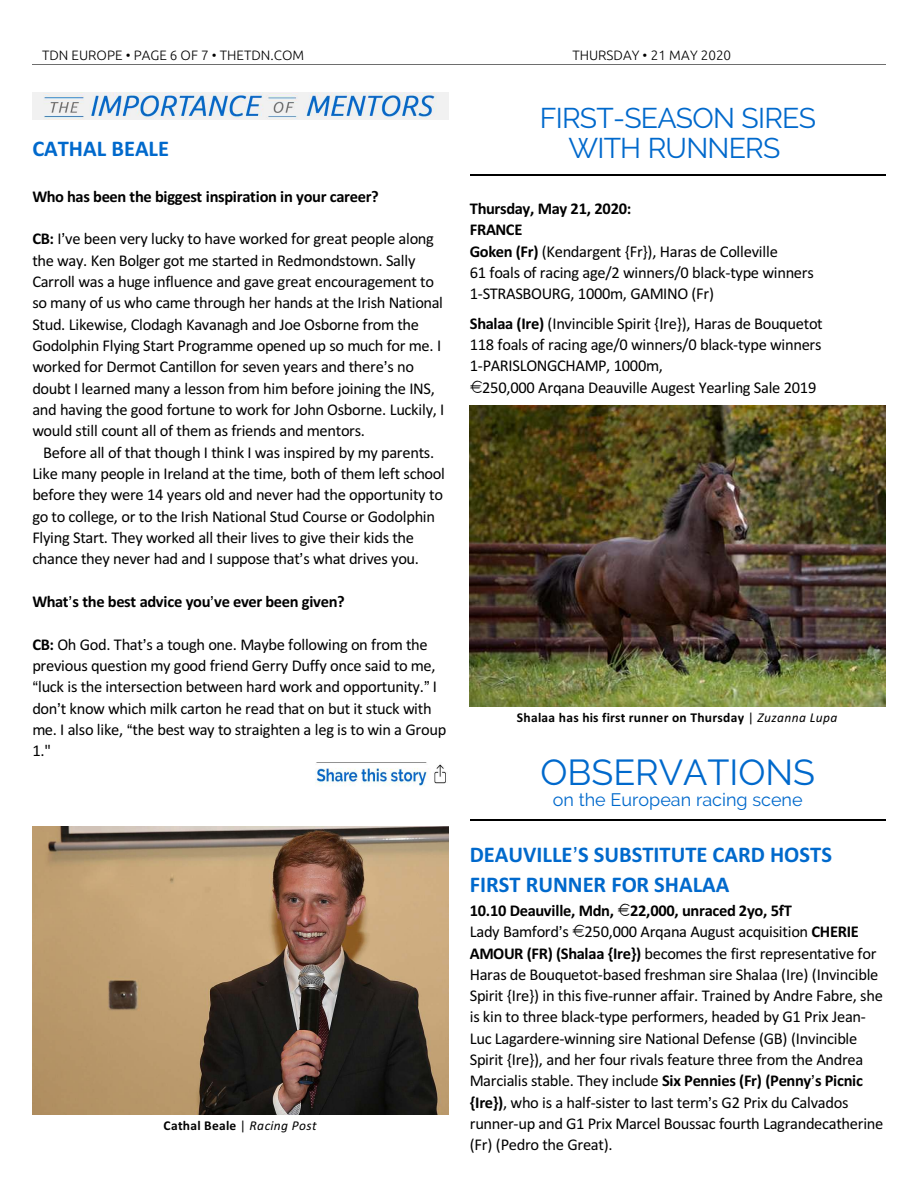
<style>
.page{position:relative;width:918px;height:1188px;background:#fff}
.page>*{position:absolute;margin:0;border:0;box-sizing:border-box;transform-origin:0 0}
.t1{font:36px "Raleway";color:#0069cc}
.t2{font:28.5px/30px "Raleway";letter-spacing:-.025em;color:#0069cc;text-align:center}
.t3{font:700 22.5px/30.3px "Calibri";color:#0069cc}
.t4{font:18px "Raleway";color:#0069cc}
.t5{font:16.5px/21.3px "Calibri";letter-spacing:-.02em;color:#000}
.t6{font:700 16.5px "Calibri";letter-spacing:-.025em;color:#000}
.t7{font:700 13.5px "Calibri";letter-spacing:.025em;color:#000}
.t8{font:300 13.5px "Ubuntu";color:#000}
.s1{font-weight:700}
.s2{font-weight:400}
.s3{font-weight:400;font-style:italic}
</style>
<div class="page">
<hr style="left:32px;top:64px;width:853px;height:1px;background:#6e6e6e">
<img style="left:32px;top:92px;width:416px;height:27px">
<img style="left:32px;top:826px;width:416px;height:288px">
<hr style="left:470px;top:174px;width:415px;height:1px;background:#000">
<img style="left:470px;top:405px;width:416px;height:301px">
<hr style="left:470px;top:819px;width:415px;height:1px;background:#000">
<img style="left:315px;top:762px;width:131px;height:24px">
<p class="t8" style="left:42px;top:49px;width:264px">TDN EUROPE • PAGE 6 OF 7 • THETDN.COM</p>
<p class="t8" style="left:572px;top:49px;width:160px">THURSDAY • 21 MAY 2020</p>
<h3 class="t3" style="left:32px;top:136px;width:138px">CATHAL BEALE</h3>
<p class="t6" style="left:32px;top:189px;width:348px">Who has been the biggest inspiration in your career?</p>
<p class="t5" style="left:32px;top:229px;width:414px"><span class="s1">CB:</span> I ve been very lucky to have worked for great people along the way. Ken Bolger got me started in Redmondstown. Sally Carroll was a huge influence and gave great encouragement to so many of us who came through her hands at the Irish National Stud. Likewise, Clodagh Kavanagh and Joe Osborne from the Godolphin Flying Start Programme opened up so much for me. I worked for Dermot Cantillon for seven years and there s no doubt I learned many a lesson from him before joining the INS, and having the good fortune to work for John Osborne. Luckily, I would still count all of them as friends and mentors.</p>
<p class="t5" style="left:32px;top:443px;width:414px;text-indent:11px">Before all of that though I think I was inspired by my parents.<br>Like many people in Ireland at the time, both of them left school before they were 14 years old and never had the opportunity to go to college, or to the Irish National Stud Course or Godolphin Flying Start. They worked all their lives to give their kids the chance they never had and I suppose that s what drives you.</p>
<p class="t6" style="left:32px;top:595px;width:314px">What s the best advice you ve ever been given?</p>
<p class="t5" style="left:32px;top:635px;width:397px"><span class="s1">CB:</span> Oh God. That s a tough one. Maybe following on from the</p>
<p class="t5" style="left:32px;top:656px;width:405px">previous question my good friend Gerry Duffy once said to me,</p>
<p class="t5" style="left:38px;top:678px;width:401px">luck is the intersection between hard work and opportunity. I</p>
<p class="t5" style="left:32px;top:699px;width:401px">don t know which milk carton he read that on but it stuck with</p>
<p class="t5" style="left:32px;top:720px;width:415px">me. I also like, the best way to straighten a leg is to win a Group</p>
<p class="t5" style="left:32px;top:741px;width:20px">1."</p>
<p class="t7" style="left:163px;top:1120px;width:155px">Cathal Beale <span class="s2">|</span> <span class="s3">Racing Post</span></p>
<h2 class="t2" style="left:540px;top:103px;width:278px">FIRST-SEASON SIRES<br>WITH RUNNERS</h2>
<p class="t5" style="left:470px;top:199px;width:346px"><span class="s1">Thursday, May 21, 2020:<br>FRANCE<br>Goken (Fr)</span> (Kendargent {Fr}), Haras de Colleville<br>61 foals of racing age/2 winners/0 black-type winners 1-STRASBOURG, 1000m, GAMINO (Fr)</p>
<p class="t5" style="left:470px;top:314px;width:355px;text-align:justify"><span class="s1">Shalaa (Ire)</span> (Invincible Spirit {Ire}), Haras de Bouquetot 118 foals of racing age/0 winners/0 black-type winners 1-PARISLONGCHAMP, 1000m,</p>
<p class="t5" style="left:482px;top:378px;width:336px">250,000 Arqana Deauville Augest Yearling Sale 2019</p>
<p class="t7" style="left:517px;top:712px;width:322px">Shalaa has his first runner on Thursday <span class="s2">|</span> <span class="s3">Zuzanna Lupa</span></p>
<h1 class="t1" style="left:541px;top:751px;width:276px">OBSERVATIONS</h1>
<p class="t4" style="left:553px;top:789px;width:251px">on the European racing scene</p>
<h3 class="t3" style="left:470px;top:841px;width:364px">DEAUVILLE S SUBSTITUTE CARD HOSTS<br>FIRST RUNNER FOR SHALAA</h3>
<p class="t5" style="left:470px;top:901px;width:415px"><span class="s1">10.10 Deauville, Mdn, 22,000, unraced 2yo, 5fT<br></span>Lady Bamford s 250,000 Arqana August acquisition <span class="s1">CHERIE AMOUR (FR) (Shalaa {Ire})</span> becomes the first representative for Haras de Bouquetot-based freshman sire Shalaa (Ire) (Invincible Spirit {Ire}) in this five-runner affair. Trained by Andre Fabre, she is kin to three black-type performers, headed by G1 Prix Jean-Luc Lagardere-winning sire National Defense (GB) (Invincible Spirit {Ire}), and her four rivals feature three from the Andrea Marcialis stable. They include <span class="s1">Six Pennies (Fr) (Penny s Picnic {Ire})</span>, who is a half-sister to last term s G2 Prix du Calvados runner-up and G1 Prix Marcel Boussac fourth Lagrandecatherine (Fr) (Pedro the Great).</p>
</div>
